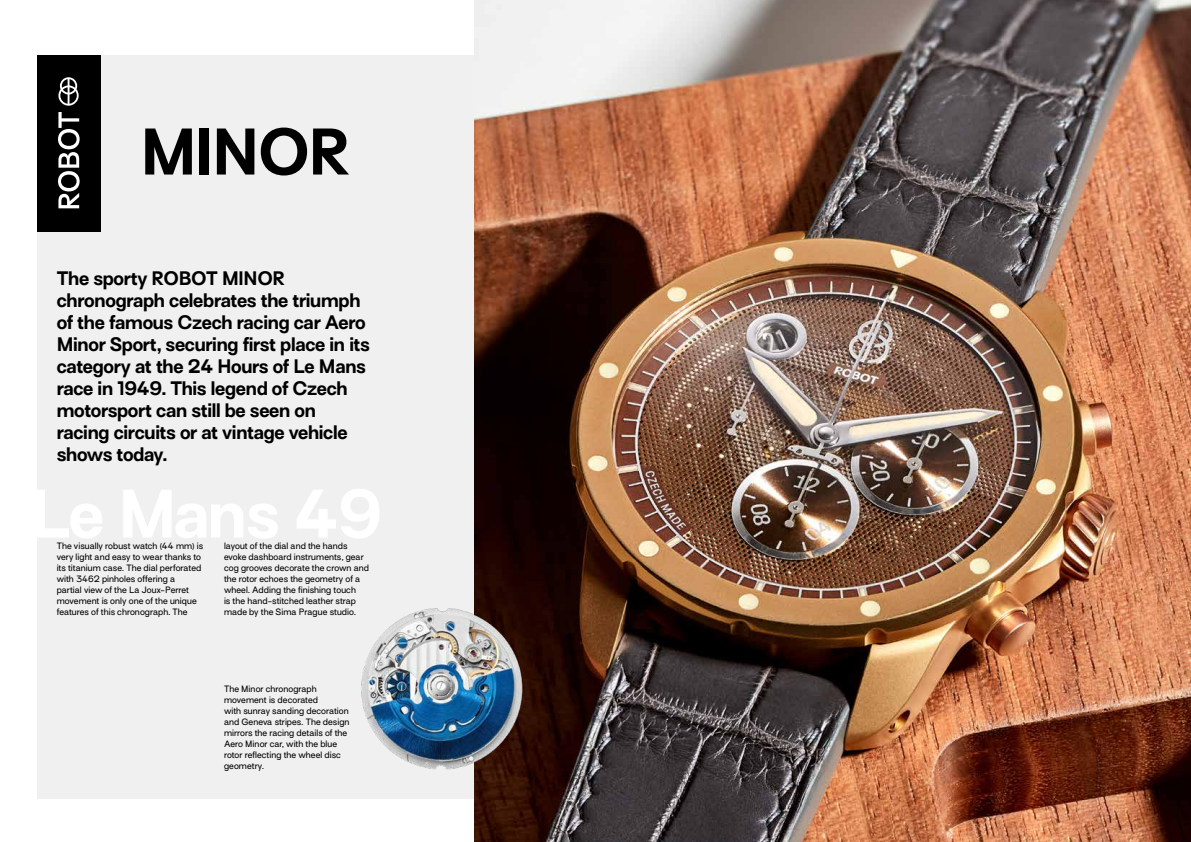
<style>
.page{position:relative;width:1191px;height:842px;background:#fff}
.page>*{position:absolute;margin:0;border:0;box-sizing:border-box;transform-origin:0 0}
.t1{font:700 60.5px "Surt";letter-spacing:-.02em;color:#000}
.t2{font:700 18px/22px "Surt";letter-spacing:-.02em;color:#000}
.t3{font:8.5px/11px "Surt";letter-spacing:.005em;color:#000}
</style>
<div class="page">
<div style="left:0;top:0;width:1191px;height:799px;background:#f0f0f0"></div>
<div style="left:0;top:0;width:37px;height:842px;background:#fff"></div>
<div style="left:0;top:0;width:1191px;height:55px;background:#fff"></div>
<img style="left:475px;top:0;width:716px;height:842px">
<div style="left:37px;top:55px;width:64px;height:176px;background:#000"></div>
<svg style="left:58px;top:112px;width:22px;height:96px"></svg>
<svg style="left:58px;top:77px;width:21px;height:29px"></svg>
<img style="left:361px;top:586px;width:186px;height:197px">
<h1 class="t1" style="left:140px;top:113px;width:211px">MINOR</h1>
<p class="t2" style="left:57px;top:269px;width:315px">The sporty ROBOT MINOR chronograph celebrates the triumph of the famous Czech racing car Aero<br>Minor Sport, securing first place in its category at the 24 Hours of Le Mans race in 1949. This legend of Czech motorsport can still be seen on racing circuits or at vintage vehicle shows today.</p>
<p class="t3" style="left:57px;top:541px;width:148px">The visually robust watch (44 mm) is very light and easy to wear thanks to its titanium case. The dial perforated with 3462 pinholes offering a<br>partial view of the La Joux-Perret movement is only one of the unique features of this chronograph. The</p>
<p class="t3" style="left:224px;top:541px;width:146px">layout of the dial and the hands evoke dashboard instruments, gear cog grooves decorate the crown and the rotor echoes the geometry of a wheel. Adding the finishing touch<br>is the hand-stitched leather strap made by the Sima Prague studio.</p>
<p class="t3" style="left:224px;top:684px;width:127px">The Minor chronograph movement is decorated<br>with sunray sanding decoration and Geneva stripes. The design mirrors the racing details of the<br>Aero Minor car, with the blue rotor reflecting the wheel disc geometry.</p>
</div>
